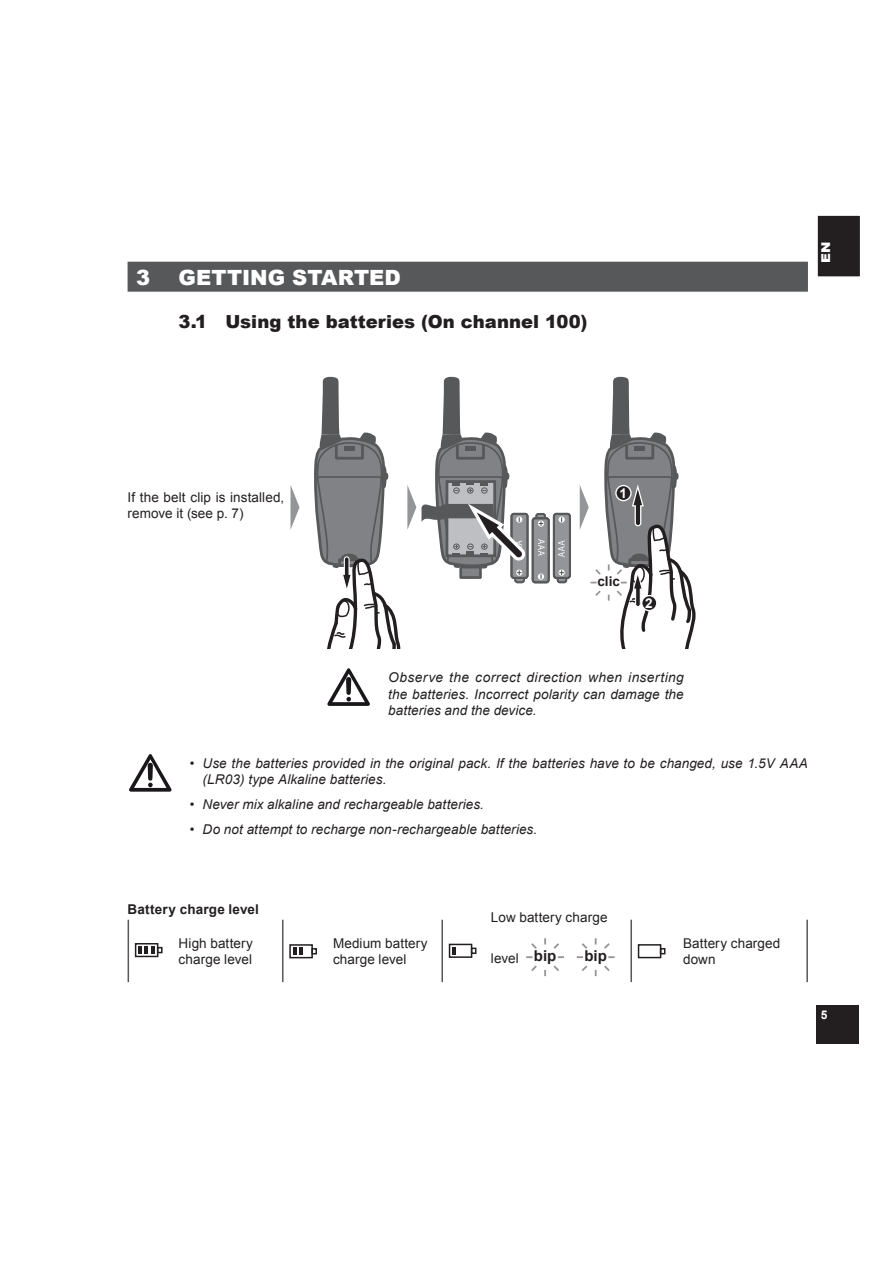
<style>
.page{position:relative;width:893px;height:1263px;background:#fff}
.page>*{position:absolute;margin:0;border:0;box-sizing:border-box;transform-origin:0 0}
.t1{font:900 21px "Arial";color:#fff}
.t2{font:900 18px "Arial";letter-spacing:.005em;color:#231f20}
.t3{font:700 15px "Arial";color:#231f20}
.t4{font:italic 13.5px/16.2px "Arial";letter-spacing:.005em;color:#231f20}
.t5{font:13.5px/16.2px "Arial";letter-spacing:.005em;color:#231f20}
.t6{font:700 13.5px "Arial";letter-spacing:.01em;color:#231f20}
.t7{font:700 13.5px "Arial";color:#fff}
.t8{font:900 12.15px "Arial";color:#fff;scale:1.13 1}
.t9{font:700 12px "Arial";color:#fff}
.s1{font-weight:700;font-size:15px}
</style>
<div class="page">
<div style="left:816px;top:1006px;width:43px;height:38px;background:#231f20"></div>
<svg style="left:817px;top:215px;width:43px;height:62px;background:#2c292a"></svg>
<div style="left:128px;top:262px;width:680px;height:30px;background:#57585a"></div>
<svg style="left:129px;top:754px;width:43px;height:38px"></svg>
<hr style="left:128px;top:920px;width:1px;height:62px;background:#57585a">
<hr style="left:282px;top:920px;width:2px;height:62px;background:#57585a">
<hr style="left:441px;top:920px;width:2px;height:62px;background:#57585a">
<hr style="left:630px;top:920px;width:2px;height:62px;background:#57585a">
<hr style="left:806px;top:920px;width:2px;height:62px;background:#57585a">
<div style="left:135px;top:943px;width:23px;height:14px;border:2px solid #231f20"></div>
<svg style="left:139px;top:946px;width:24px;height:8px"></svg>
<div style="left:289px;top:944px;width:24px;height:14px;border:2px solid #231f20"></div>
<svg style="left:293px;top:948px;width:9px;height:7px"></svg>
<svg style="left:311px;top:948px;width:6px;height:6px"></svg>
<div style="left:449px;top:944px;width:23px;height:14px;border:2px solid #231f20"></div>
<svg style="left:453px;top:947px;width:3px;height:7px"></svg>
<svg style="left:471px;top:947px;width:5px;height:7px"></svg>
<svg style="left:544px;top:970px;width:2px;height:6px"></svg>
<svg style="left:544px;top:938px;width:2px;height:6px"></svg>
<svg style="left:526px;top:956px;width:6px;height:2px"></svg>
<svg style="left:558px;top:956px;width:6px;height:2px"></svg>
<svg style="left:553px;top:965px;width:6px;height:6px"></svg>
<svg style="left:531px;top:943px;width:6px;height:6px"></svg>
<svg style="left:531px;top:965px;width:6px;height:6px"></svg>
<svg style="left:553px;top:943px;width:6px;height:6px"></svg>
<svg style="left:595px;top:970px;width:2px;height:6px"></svg>
<svg style="left:595px;top:938px;width:2px;height:6px"></svg>
<svg style="left:577px;top:956px;width:6px;height:2px"></svg>
<svg style="left:608px;top:956px;width:7px;height:2px"></svg>
<svg style="left:604px;top:965px;width:6px;height:6px"></svg>
<svg style="left:582px;top:943px;width:5px;height:6px"></svg>
<svg style="left:582px;top:965px;width:5px;height:6px"></svg>
<svg style="left:604px;top:943px;width:6px;height:6px"></svg>
<div style="left:638px;top:944px;width:23px;height:14px;border:2px solid #231f20"></div>
<svg style="left:660px;top:948px;width:5px;height:6px"></svg>
<div style="left:511px;top:513px;width:18px;height:66px;border:2px solid #57585a;border-radius:3px"></div>
<div style="left:536px;top:514px;width:9px;height:9px;background:#939598;border-radius:2px"></div>
<div style="left:535px;top:513px;width:11px;height:11px;border:2px solid #57585a;border-radius:2px"></div>
<div style="left:533px;top:518px;width:16px;height:64px;background:#939598;border-radius:3px"></div>
<div style="left:532px;top:517px;width:18px;height:66px;border:2px solid #57585a;border-radius:3px"></div>
<svg style="left:538px;top:573px;width:6px;height:7px"></svg>
<svg style="left:538px;top:520px;width:6px;height:7px"></svg>
<svg style="left:539px;top:522px;width:4px;height:3px"></svg>
<svg style="left:538px;top:539px;width:7px;height:17px"></svg>
<div style="left:558px;top:573px;width:8px;height:9px;background:#939598;border-radius:2px"></div>
<div style="left:557px;top:572px;width:10px;height:11px;border:2px solid #57585a;border-radius:2px"></div>
<div style="left:554px;top:514px;width:16px;height:64px;background:#939598;border-radius:3px"></div>
<div style="left:553px;top:513px;width:18px;height:66px;border:2px solid #57585a;border-radius:3px"></div>
<svg style="left:559px;top:516px;width:6px;height:7px"></svg>
<svg style="left:558px;top:569px;width:7px;height:7px"></svg>
<svg style="left:560px;top:571px;width:4px;height:4px"></svg>
<svg style="left:558px;top:540px;width:7px;height:17px"></svg>
<svg style="left:291px;top:486px;width:8px;height:42px"></svg>
<svg style="left:314px;top:376px;width:212px;height:272px"></svg>
<svg style="left:580px;top:376px;width:116px;height:272px"></svg>
<div style="left:456px;top:444px;width:29px;height:16px;border:3px solid #57585a"></div>
<div style="left:465px;top:446px;width:11px;height:5px;background:#57585a"></div>
<div style="left:335px;top:444px;width:29px;height:16px;border:3px solid #57585a"></div>
<div style="left:344px;top:446px;width:11px;height:5px;background:#57585a"></div>
<div style="left:625px;top:444px;width:29px;height:16px;border:3px solid #57585a"></div>
<div style="left:635px;top:446px;width:10px;height:5px;background:#57585a"></div>
<svg style="left:327px;top:668px;width:43px;height:38px"></svg>
<h1 class="t1" style="left:136px;top:262px;width:16px">3</h1>
<h1 class="t1" style="left:179px;top:262px;width:34px">Gett</h1>
<h1 class="t1" style="left:242px;top:262px;width:66px">ing sta</h1>
<h1 class="t1" style="left:338px;top:262px;width:33px">rted</h1>
<h2 class="t2" style="left:179px;top:308px;width:410px">3.1 Using the batteries (On channel 100)</h2>
<p class="t8" style="left:817px;top:263px;width:21px;rotate:-90deg">EN</p>
<p class="t5" style="left:128px;top:489px;width:158px">If the belt clip is installed, remove it (see p. 7)</p>
<p class="t7" style="left:619px;top:484px;width:9px">1</p>
<p class="t6" style="left:597px;top:573px;width:24px">clic</p>
<p class="t7" style="left:645px;top:594px;width:9px">2</p>
<p class="t4" style="left:388px;top:670px;width:297px;text-align:justify">Observe the correct direction when inserting the batteries. Incorrect polarity can damage the batteries and the device.</p>
<p class="t4" style="left:203px;top:755px;width:607px;text-indent:-13px">• Use the batteries provided in the original pack. If the batteries have to be changed, use 1.5V AAA (LR03) type Alkaline batteries.</p>
<p class="t4" style="left:190px;top:796px;width:296px">• Never mix alkaline and rechargeable batteries.</p>
<p class="t4" style="left:190px;top:821px;width:349px">• Do not attempt to recharge non-rechargeable batteries.</p>
<p class="t6" style="left:128px;top:900px;width:133px">Battery charge level</p>
<p class="t5" style="left:179px;top:935px;width:76px">High battery charge level</p>
<p class="t5" style="left:333px;top:935px;width:96px">Medium battery charge level</p>
<p class="t5" style="left:491px;top:909px;width:118px">Low battery charge</p>
<p class="t5" style="left:491px;top:950px;width:67px">level <span class="s1">bip</span></p>
<p class="t3" style="left:584px;top:945px;width:24px">bip</p>
<p class="t5" style="left:683px;top:935px;width:99px">Battery charged down</p>
<p class="t9" style="left:821px;top:1006px;width:8px">5</p>
</div>
